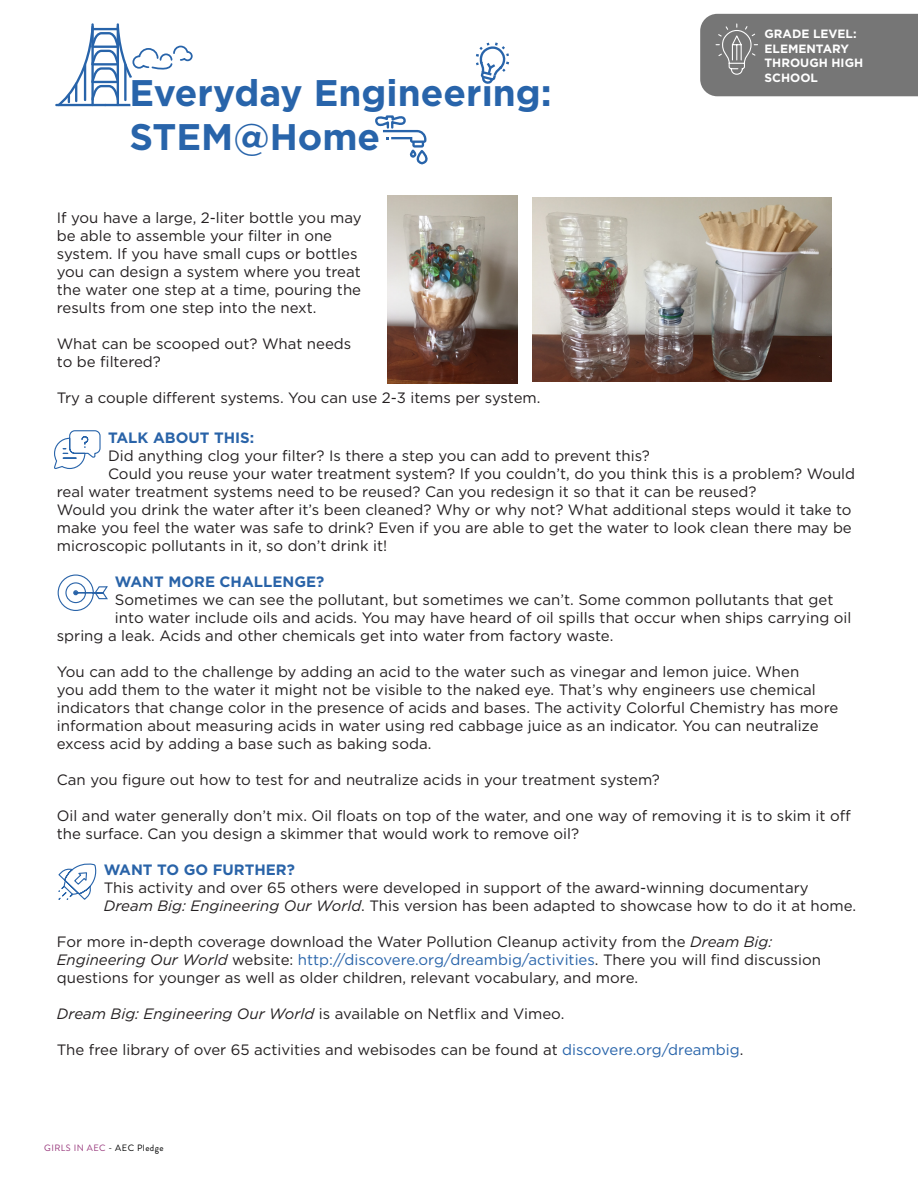
<style>
.page{position:relative;width:918px;height:1188px;background:#fff}
.page>*{position:absolute;margin:0;border:0;box-sizing:border-box;transform-origin:0 0}
.t1{font:700 37.05px/44.4px "Gotham";color:#2864aa}
.t2{font:15px/18px "Gotham";color:#231f20}
.t3{font:700 15px "Gotham";color:#2963a8}
.t4{font:700 12px/14.4px "Gotham";color:#fff}
.Pagination_text{font:9.15px "Brandon Grotesque";letter-spacing:.05em;color:#98387c}
.s1{font-weight:700;color:#2963a8}
.s2{font-style:italic}
.s3{color:#2864aa}
.s4{color:#000}
</style>
<div class="page">
<div style="left:700px;top:14px;width:218px;height:82px;background:#767676"></div>
<svg style="left:476px;top:42px;width:34px;height:42px"></svg>
<svg style="left:375px;top:115px;width:53px;height:50px"></svg>
<svg style="left:56px;top:24px;width:137px;height:83px"></svg>
<svg style="left:58px;top:863px;width:39px;height:37px"></svg>
<svg style="left:57px;top:574px;width:51px;height:37px"></svg>
<svg style="left:54px;top:430px;width:47px;height:39px"></svg>
<img style="left:533px;top:197px;width:299px;height:185px">
<img style="left:388px;top:196px;width:129px;height:187px">
<p class="t1" style="left:129px;top:70px;width:424px">Everyday Engineering:<br>STEM@Home</p>
<p class="t4" style="left:765px;top:27px;width:100px">GRADE LEVEL:<br>ELEMENTARY<br>THROUGH HIGH<br>SCHOOL</p>
<p class="t2" style="left:57px;top:209px;width:306px">If you have a large, 2-liter bottle you may be able to assemble your filter in one system. If you have small cups or bottles you can design a system where you treat the water one step at a time, pouring the results from one step into the next.</p>
<p class="t2" style="left:57px;top:335px;width:296px">What can be scooped out? What needs to be filtered?</p>
<p class="t2" style="left:57px;top:389px;width:485px">Try a couple different systems. You can use 2-3 items per system.</p>
<p class="t3" style="left:108px;top:428px;width:148px">TALK ABOUT THIS:</p>
<p class="t2" style="left:108px;top:446px;width:543px">Did anything clog your filter? Is there a step you can add to prevent this?</p>
<p class="t2" style="left:108px;top:464px;width:749px">Could you reuse your water treatment system? If you couldn’t, do you think this is a problem? Would</p>
<p class="t2" style="left:57px;top:482px;width:701px">real water treatment systems need to be reused? Can you redesign it so that it can be reused?</p>
<p class="t2" style="left:57px;top:500px;width:796px">Would you drink the water after it’s been cleaned? Why or why not? What additional steps would it take to</p>
<p class="t2" style="left:57px;top:518px;width:797px">make you feel the water was safe to drink? Even if you are able to get the water to look clean there may be</p>
<p class="t2" style="left:57px;top:536px;width:332px">microscopic pollutants in it, so don’t drink it!</p>
<p class="t3" style="left:115px;top:572px;width:211px">WANT MORE CHALLENGE?</p>
<p class="t2" style="left:115px;top:590px;width:720px">Sometimes we can see the pollutant, but sometimes we can’t. Some common pollutants that get</p>
<p class="t2" style="left:115px;top:608px;width:738px">into water include oils and acids. You may have heard of oil spills that occur when ships carrying oil</p>
<p class="t2" style="left:57px;top:626px;width:558px">spring a leak. Acids and other chemicals get into water from factory waste.</p>
<p class="t2" style="left:57px;top:662px;width:783px">You can add to the challenge by adding an acid to the water such as vinegar and lemon juice. When<br>you add them to the water it might not be visible to the naked eye. That’s why engineers use chemical indicators that change color in the presence of acids and bases. The activity Colorful Chemistry has more information about measuring acids in water using red cabbage juice as an indicator. You can neutralize excess acid by adding a base such as baking soda.</p>
<p class="t2" style="left:57px;top:770px;width:605px">Can you figure out how to test for and neutralize acids in your treatment system?</p>
<p class="t2" style="left:57px;top:806px;width:796px">Oil and water generally don’t mix. Oil floats on top of the water, and one way of removing it is to skim it off the surface. Can you design a skimmer that would work to remove oil?</p>
<p class="t2" style="left:104px;top:860px;width:754px"><span class="s1">WANT TO GO FURTHER?<br></span>This activity and over 65 others were developed in support of the award-winning documentary<br><span class="s2">Dream Big: Engineering Our World</span>. This version has been adapted to showcase how to do it at home.</p>
<p class="t2" style="left:57px;top:932px;width:766px">For more in-depth coverage download the Water Pollution Cleanup activity from the <span class="s2">Dream Big:<br>Engineering Our World</span> website: <span class="s3">http://discovere.org/dreambig/activities</span>. There you will find discussion questions for younger as well as older children, relevant vocabulary, and more.</p>
<p class="t2" style="left:57px;top:1004px;width:509px"><span class="s2">Dream Big: Engineering Our World</span> is available on Netflix and Vimeo.</p>
<p class="t2" style="left:57px;top:1040px;width:688px">The free library of over 65 activities and webisodes can be found at <span class="s3">discovere.org/dreambig</span>.</p>
<p class="Pagination_text" style="left:44px;top:1142px;width:121px">GIRLS IN AEC <span class="s4">- AEC Pledge</span></p>
</div>
